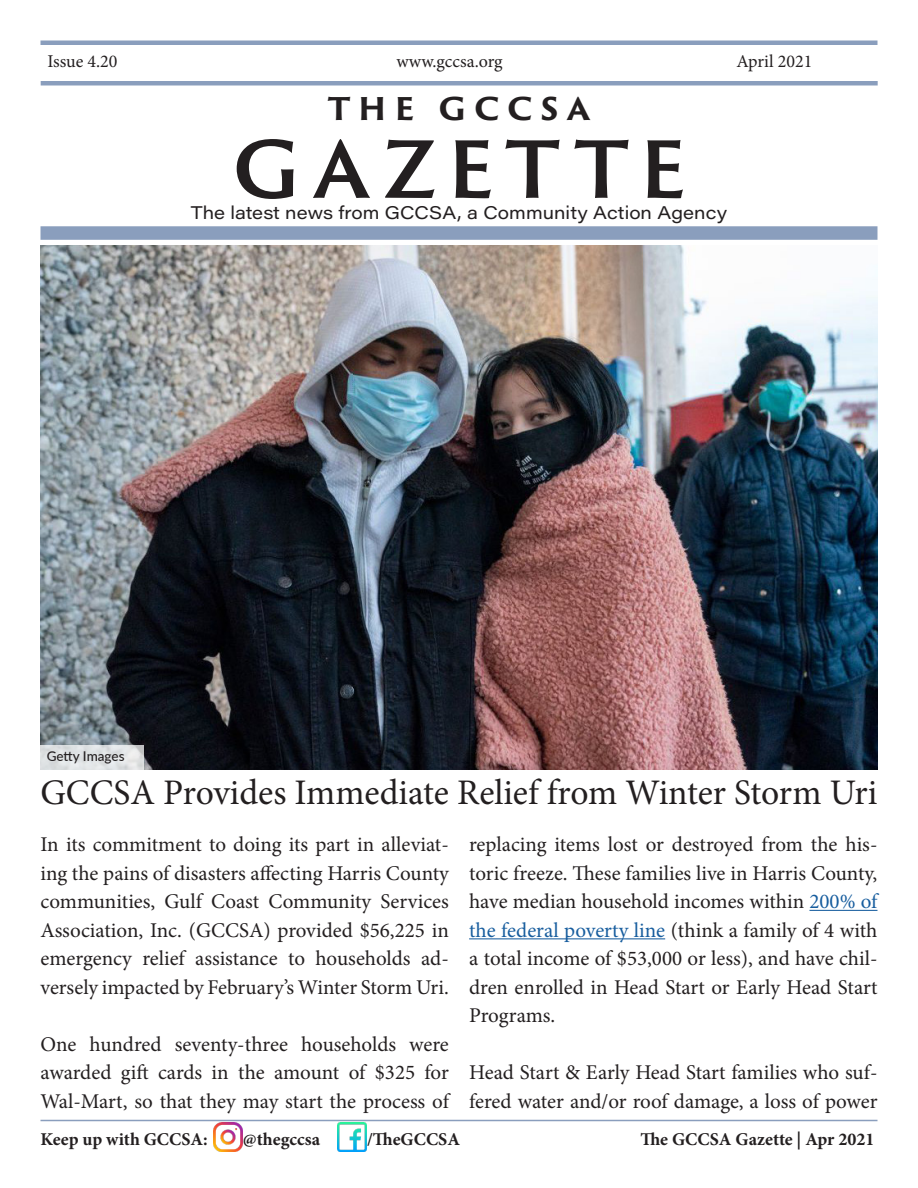
<style>
.page{position:relative;width:918px;height:1188px;background:#fff}
.page>*{position:absolute;margin:0;border:0;box-sizing:border-box;transform-origin:0 0}
.t1{font:600 90px "Trajan Sans Pro";letter-spacing:.125em;color:#231f20}
.t2{font:36px "Minion Pro";color:#231f20}
.t3{font:700 36px "Trajan Sans Pro";letter-spacing:.21em;color:#231f20}
.t4{font:21px/28.5px "Minion Pro";letter-spacing:-.005em;color:#231f20;text-align:justify}
.t5{font:700 18px "Minion Pro";color:#231f20}
.t6{font:18px "Acumin Pro Wide";color:#231f20}
.t7{font:18px "Minion Pro";color:#231f20}
.t8{font:500 13.5px "Lato";letter-spacing:-.005em;color:#231f20}
.s1{color:#175d9e}
</style>
<div class="page">
<div style="left:40px;top:40px;width:838px;height:5px;background:#8a9ebd"></div>
<div style="left:41px;top:81px;width:837px;height:5px;background:#8a9ebd"></div>
<div style="left:40px;top:226px;width:838px;height:14px;background:#8a9ebd"></div>
<img style="left:40px;top:245px;width:838px;height:524px">
<hr style="left:809px;top:910px;width:69px;height:1px;background:#175d9e">
<hr style="left:469px;top:938px;width:196px;height:1px;background:#175d9e">
<img style="left:213px;top:1123px;width:29px;height:28px">
<img style="left:338px;top:1123px;width:28px;height:28px">
<svg style="left:40px;top:745px;width:104px;height:24px;fill:#dfe3e4"></svg>
<hr style="left:40px;top:1120px;width:838px;height:1px;background:#8a9ebd">
<p class="t7" style="left:48px;top:49px;width:72px">Issue 4.20</p>
<p class="t7" style="left:396px;top:49px;width:108px">www.gccsa.org</p>
<p class="t7" style="left:737px;top:49px;width:77px">April 2021</p>
<p class="t3" style="left:328px;top:80px;width:264px">THE GCCSA</p>
<p class="t1" style="left:232px;top:98px;width:456px">GAZETTE</p>
<p class="t6" style="left:191px;top:199px;width:538px">The latest news from GCCSA, a Community Action Agency</p>
<p class="t8" style="left:47px;top:746px;width:79px">Getty Images</p>
<p class="t2" style="left:40px;top:768px;width:838px">GCCSA Provides Immediate Relief from Winter Storm Uri</p>
<p class="t4" style="left:40px;top:830px;width:410px">In its commitment to doing its part in alleviat&shy;ing the pains of disasters affecting Harris County communities, Gulf Coast Community Services Association, Inc. (GCCSA) provided $56,225 in emergency relief assistance to households ad&shy;versely impacted by February’s Winter Storm Uri.</p>
<p class="t4" style="left:40px;top:1030px;width:410px">One hundred seventy-three households were awarded gift cards in the amount of $325 for Wal-Mart, so that they may start the process of</p>
<p class="t4" style="left:469px;top:830px;width:410px">replacing items lost or destroyed from the his&shy;toric freeze. These families live in Harris County, have median household incomes within <span class="s1">200% of the federal poverty line</span> (think a family of 4 with a total income of $53,000 or less), and have chil&shy;dren enrolled in Head Start or Early Head Start Programs.</p>
<p class="t4" style="left:469px;top:1058px;width:410px">Head Start &amp; Early Head Start families who suf&shy;fered water and/or roof damage, a loss of power</p>
<p class="t5" style="left:40px;top:1127px;width:169px">Keep up with GCCSA:</p>
<p class="t5" style="left:243px;top:1127px;width:79px">@thegccsa</p>
<p class="t5" style="left:367px;top:1127px;width:95px">/TheGCCSA</p>
<p class="t5" style="left:640px;top:1127px;width:235px">The GCCSA Gazette | Apr 2021</p>
</div>
